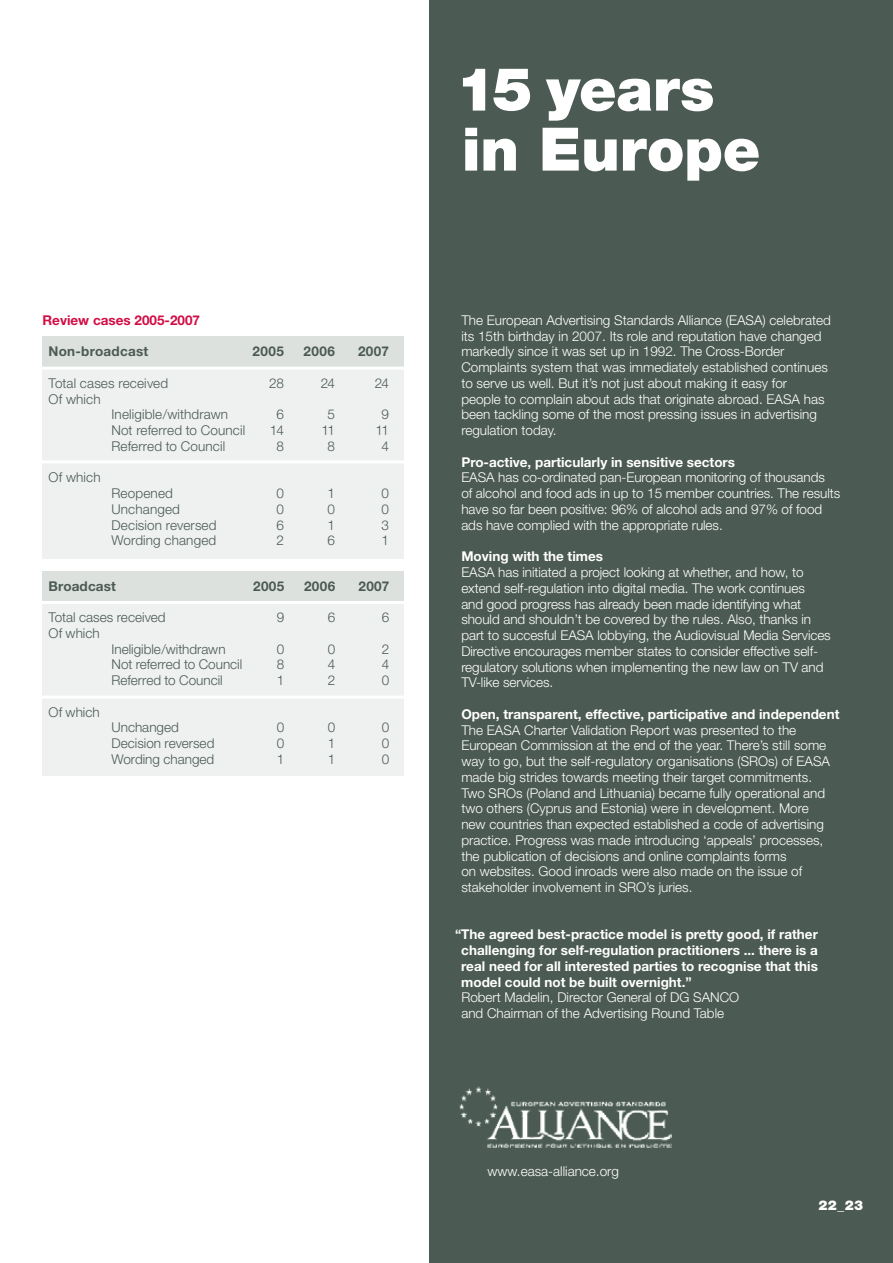
<style>
.page{position:relative;width:893px;height:1263px;background:#fff}
.page>*{position:absolute;margin:0;border:0;box-sizing:border-box;transform-origin:0 0}
.t1{font:900 60px/60px "Helvetica Neue";letter-spacing:-.005em;color:#fff}
.t2{font:300 13.5px/15.8px "Helvetica Neue";color:#fff}
.t3{font:300 13.5px "Helvetica Neue";letter-spacing:.005em;color:#4b5a52}
.sub_head_white{font:700 13.5px/15.8px "Helvetica Neue";color:#fff;text-align:justify}
.t4{font:700 13.5px "Helvetica Neue";letter-spacing:.02em;color:#4b5a52}
.t5{font:700 13.5px "Helvetica Neue";color:#d20d44}
.t6{font:900 13.5px "Helvetica Neue";color:#fff}
</style>
<div class="page">
<div style="left:429px;top:0;width:464px;height:1263px;background:#4b5a52"></div>
<div style="left:42px;top:337px;width:362px;height:31px;background:#dce1de"></div>
<div style="left:42px;top:368px;width:362px;height:190px;background:#eef1f0"></div>
<hr style="left:41px;top:367px;width:371px;height:3px;background:#fff">
<hr style="left:41px;top:460px;width:371px;height:3px;background:#fff">
<div style="left:42px;top:571px;width:362px;height:31px;background:#dce1de"></div>
<div style="left:42px;top:602px;width:362px;height:173px;background:#eef1f0"></div>
<hr style="left:41px;top:601px;width:371px;height:3px;background:#fff">
<hr style="left:41px;top:695px;width:371px;height:3px;background:#fff">
<img style="left:459px;top:1086px;width:212px;height:62px">
<p class="t5" style="left:43px;top:312px;width:159px">Review cases 2005-2007</p>
<p class="t4" style="left:49px;top:343px;width:101px">Non-broadcast</p>
<p class="t4" style="left:253px;top:343px;width:33px">2005</p>
<p class="t4" style="left:304px;top:343px;width:33px">2006</p>
<p class="t4" style="left:358px;top:343px;width:33px">2007</p>
<p class="t3" style="left:49px;top:375px;width:121px">Total cases received</p>
<p class="t3" style="left:269px;top:375px;width:16px">28</p>
<p class="t3" style="left:321px;top:375px;width:16px">24</p>
<p class="t3" style="left:375px;top:375px;width:16px">24</p>
<p class="t3" style="left:49px;top:390px;width:54px">Of which</p>
<p class="t3" style="left:112px;top:406px;width:118px">Ineligible/withdrawn</p>
<p class="t3" style="left:277px;top:406px;width:9px">6</p>
<p class="t3" style="left:328px;top:406px;width:9px">5</p>
<p class="t3" style="left:382px;top:406px;width:9px">9</p>
<p class="t3" style="left:112px;top:422px;width:135px">Not referred to Council</p>
<p class="t3" style="left:270px;top:422px;width:16px">14</p>
<p class="t3" style="left:321px;top:422px;width:15px">11</p>
<p class="t3" style="left:375px;top:422px;width:15px">11</p>
<p class="t3" style="left:112px;top:438px;width:115px">Referred to Council</p>
<p class="t3" style="left:277px;top:438px;width:9px">8</p>
<p class="t3" style="left:328px;top:438px;width:9px">8</p>
<p class="t3" style="left:382px;top:438px;width:9px">4</p>
<p class="t3" style="left:49px;top:469px;width:54px">Of which</p>
<p class="t3" style="left:112px;top:485px;width:63px">Reopened</p>
<p class="t3" style="left:277px;top:485px;width:9px">0</p>
<p class="t3" style="left:328px;top:485px;width:9px">1</p>
<p class="t3" style="left:382px;top:485px;width:9px">0</p>
<p class="t3" style="left:112px;top:501px;width:70px">Unchanged</p>
<p class="t3" style="left:277px;top:501px;width:9px">0</p>
<p class="t3" style="left:328px;top:501px;width:9px">0</p>
<p class="t3" style="left:382px;top:501px;width:9px">0</p>
<p class="t3" style="left:112px;top:516px;width:107px">Decision reversed</p>
<p class="t3" style="left:277px;top:516px;width:9px">6</p>
<p class="t3" style="left:328px;top:516px;width:9px">1</p>
<p class="t3" style="left:382px;top:516px;width:9px">3</p>
<p class="t3" style="left:112px;top:532px;width:106px">Wording changed</p>
<p class="t3" style="left:277px;top:532px;width:9px">2</p>
<p class="t3" style="left:328px;top:532px;width:9px">6</p>
<p class="t3" style="left:382px;top:532px;width:9px">1</p>
<p class="t4" style="left:49px;top:577px;width:69px">Broadcast</p>
<p class="t4" style="left:253px;top:577px;width:32px">2005</p>
<p class="t4" style="left:304px;top:577px;width:33px">2006</p>
<p class="t4" style="left:359px;top:577px;width:32px">2007</p>
<p class="t3" style="left:49px;top:609px;width:119px">Total cases received</p>
<p class="t3" style="left:277px;top:609px;width:9px">9</p>
<p class="t3" style="left:328px;top:609px;width:9px">6</p>
<p class="t3" style="left:382px;top:609px;width:9px">6</p>
<p class="t3" style="left:49px;top:625px;width:53px">Of which</p>
<p class="t3" style="left:112px;top:640px;width:116px">Ineligible/withdrawn</p>
<p class="t3" style="left:277px;top:640px;width:9px">0</p>
<p class="t3" style="left:328px;top:640px;width:9px">0</p>
<p class="t3" style="left:382px;top:640px;width:9px">2</p>
<p class="t3" style="left:112px;top:656px;width:132px">Not referred to Council</p>
<p class="t3" style="left:277px;top:656px;width:9px">8</p>
<p class="t3" style="left:328px;top:656px;width:9px">4</p>
<p class="t3" style="left:382px;top:656px;width:9px">4</p>
<p class="t3" style="left:112px;top:672px;width:113px">Referred to Council</p>
<p class="t3" style="left:277px;top:672px;width:9px">1</p>
<p class="t3" style="left:328px;top:672px;width:9px">2</p>
<p class="t3" style="left:382px;top:672px;width:9px">0</p>
<p class="t3" style="left:49px;top:703px;width:53px">Of which</p>
<p class="t3" style="left:112px;top:719px;width:69px">Unchanged</p>
<p class="t3" style="left:277px;top:719px;width:9px">0</p>
<p class="t3" style="left:328px;top:719px;width:9px">0</p>
<p class="t3" style="left:382px;top:719px;width:9px">0</p>
<p class="t3" style="left:112px;top:735px;width:104px">Decision reversed</p>
<p class="t3" style="left:277px;top:735px;width:9px">0</p>
<p class="t3" style="left:328px;top:735px;width:9px">1</p>
<p class="t3" style="left:382px;top:735px;width:9px">0</p>
<p class="t3" style="left:112px;top:751px;width:104px">Wording changed</p>
<p class="t3" style="left:277px;top:751px;width:9px">1</p>
<p class="t3" style="left:328px;top:751px;width:9px">1</p>
<p class="t3" style="left:382px;top:751px;width:9px">0</p>
<p class="t1" style="left:456px;top:59px;width:306px">15 years in Europe</p>
<p class="t2" style="left:461px;top:312px;width:371px">The European Advertising Standards Alliance (EASA) celebrated its 15th birthday in 2007. Its role and reputation have changed markedly since it was set up in 1992. The Cross-Border Complaints system that was immediately established continues to serve us well. But it’s not just about making it easy for<br>people to complain about ads that originate abroad. EASA has been tackling some of the most pressing issues in advertising regulation today.</p>
<p class="sub_head_white" style="left:461px;top:454px;width:275px">Pro-active, particularly in sensitive sectors</p>
<p class="t2" style="left:461px;top:469px;width:380px">EASA has co-ordinated pan-European monitoring of thousands<br>of alcohol and food ads in up to 15 member countries. The results have so far been positive: 96% of alcohol ads and 97% of food ads have complied with the appropriate rules.</p>
<p class="sub_head_white" style="left:461px;top:548px;width:143px">Moving with the times</p>
<p class="t2" style="left:461px;top:564px;width:371px">EASA has initiated a project looking at whether, and how, to extend self-regulation into digital media. The work continues<br>and good progress has already been made identifying what should and shouldn’t be covered by the rules. Also, thanks in part to succesful EASA lobbying, the Audiovisual Media Services Directive encourages member states to consider effective self&shy;regulatory solutions when implementing the new law on TV and TV-like services.</p>
<p class="sub_head_white" style="left:461px;top:706px;width:380px">Open, transparent, effective, participative and independent</p>
<p class="t2" style="left:461px;top:721px;width:370px">The EASA Charter Validation Report was presented to the European Commission at the end of the year. There’s still some way to go, but the self-regulatory organisations (SROs) of EASA made big strides towards meeting their target commitments.<br>Two SROs (Poland and Lithuania) became fully operational and two others (Cyprus and Estonia) were in development. More new countries than expected established a code of advertising practice. Progress was made introducing ‘appeals’ processes, the publication of decisions and online complaints forms<br>on websites. Good inroads were also made on the issue of stakeholder involvement in SRO’s juries.</p>
<p class="sub_head_white" style="left:461px;top:926px;width:358px;text-indent:-6px">“The agreed best-practice model is pretty good, if rather challenging for self-regulation practitioners ... there is a real need for all interested parties to recognise that this model could not be built overnight.”</p>
<p class="t2" style="left:461px;top:989px;width:279px">Robert Madelin, Director General of DG SANCO and Chairman of the Advertising Round Table</p>
<p class="t2" style="left:488px;top:1162px;width:133px">www.easa-alliance.org</p>
<p class="t6" style="left:819px;top:1197px;width:46px">22_23</p>
</div>
